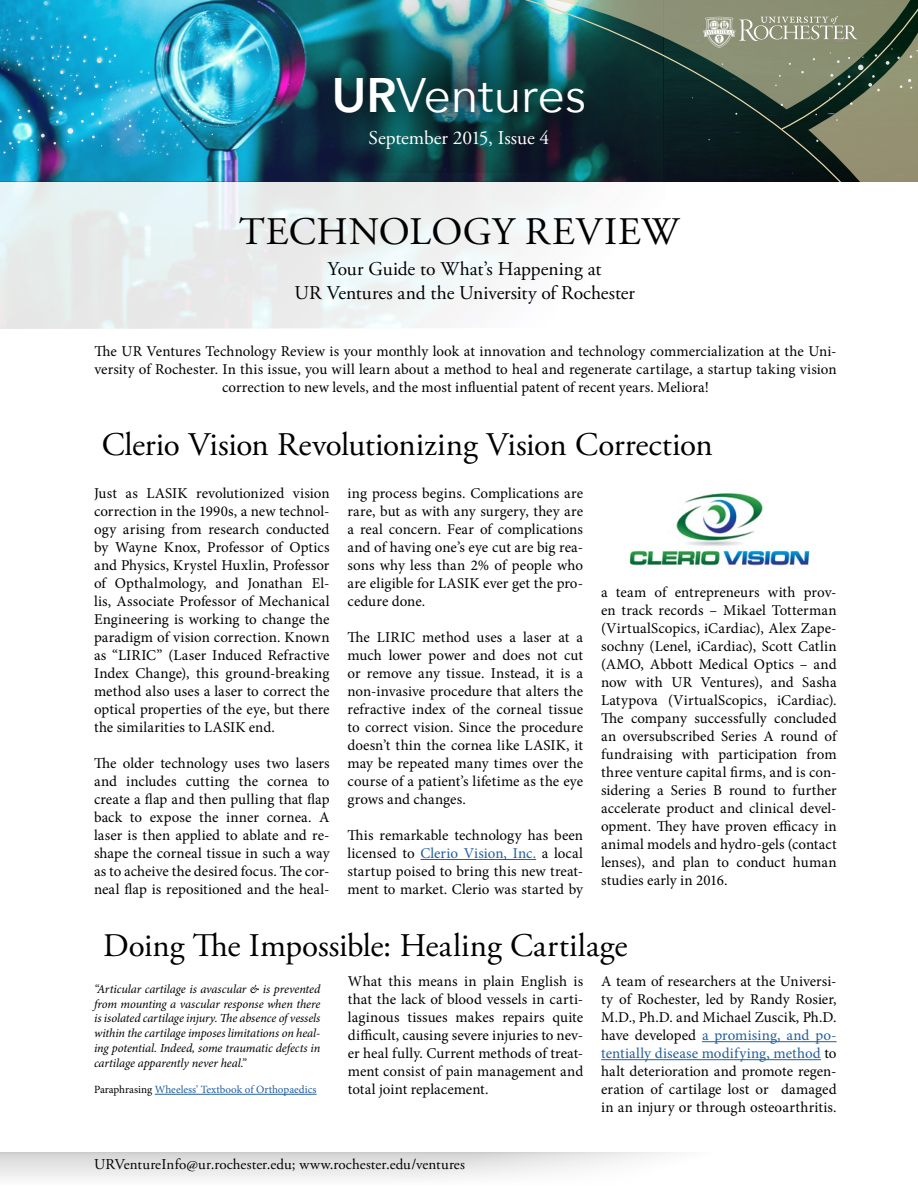
<style>
.page{position:relative;width:918px;height:1188px;background:#fff}
.page>*{position:absolute;margin:0;border:0;box-sizing:border-box;transform-origin:0 0}
.t1{font:48.3px "Avenir Next";letter-spacing:-.015em;color:#fff}
.t2{font:39px "Adobe Garamond Pro";letter-spacing:.015em;color:#000}
.t3{font:33px "Adobe Garamond Pro";color:#000}
.t4{font:19.5px/23.4px "Adobe Garamond Pro";letter-spacing:-.005em;color:#000;text-align:center}
.t5{font:19.5px "Adobe Garamond Pro";letter-spacing:-.005em;color:#fff}
.t6{font:15px/18px "Minion Pro";letter-spacing:.005em;color:#000;text-align:justify}
.t7{font:15px "Adobe Garamond Pro";letter-spacing:.005em;color:#000}
.t8{font:italic 12.3px/14.7px "Minion Pro";letter-spacing:-.005em;color:#000;text-align:justify}
.t9{font:11.1px "Minion Pro";color:#215e9e}
.s1{font-weight:600}
.s2{color:#215e9e}
.s3{color:#000}
</style>
<div class="page">
<svg style="left:533px;top:0;width:385px;height:307px"></svg>
<hr style="left:702px;top:1041px;width:135px;height:1px;background:#215e9e">
<hr style="left:601px;top:1059px;width:220px;height:1px;background:#215e9e">
<div style="left:827px;top:182px;width:91px;height:180px;background:#fff"></div>
<img style="left:256px;top:0;width:543px;height:172px">
<div style="left:172px;top:65px;width:130px;height:72px;background:#fff;opacity:.75"></div>
<img style="left:0;top:0;width:256px;height:198px">
<div style="left:305px;top:49px;width:310px;height:96px;background:#000;opacity:.82"></div>
<svg style="left:0;top:1152px;width:675px;height:27px"></svg>
<img style="left:629px;top:492px;width:181px;height:75px">
<hr style="left:155px;top:1094px;width:162px;height:1px;background:#215e9e">
<hr style="left:420px;top:859px;width:116px;height:1px;background:#215e9e">
<h1 class="t1" style="left:332px;top:55px;width:256px"><span class="s1">UR</span>Ventures</h1>
<h3 class="t5" style="left:369px;top:126px;width:182px">September 2015, Issue 4</h3>
<h2 class="t2" style="left:239px;top:208px;width:441px">TECHNOLOGY REVIEW</h2>
<h3 class="t4" style="left:294px;top:258px;width:342px">Your Guide to What’s Happening at<br>UR Ventures and the University of Rochester</h3>
<p class="t6" style="left:94px;top:342px;width:744px;text-align:center">The UR Ventures Technology Review is your monthly look at innovation and technology commercialization at the Uni&shy;versity of Rochester. In this issue, you will learn about a method to heal and regenerate cartilage, a startup taking vision correction to new levels, and the most influential patent of recent years. Meliora!</p>
<h3 class="t3" style="left:102px;top:425px;width:613px">Clerio Vision Revolutionizing Vision Correction</h3>
<p class="t6" style="left:94px;top:484px;width:237px">Just as LASIK revolutionized vision correction in the 1990s, a new technol&shy;ogy arising from research conducted by Wayne Knox, Professor of Optics and Physics, Krystel Huxlin, Professor of Opthalmology, and Jonathan El&shy;lis, Associate Professor of Mechanical Engineering is working to change the paradigm of vision correction. Known as “LIRIC” (Laser Induced Refractive Index Change), this ground-breaking method also uses a laser to correct the optical properties of the eye, but there the similarities to LASIK end.</p>
<p class="t6" style="left:94px;top:754px;width:237px">The older technology uses two lasers and includes cutting the cornea to create a flap and then pulling that flap back to expose the inner cornea. A laser is then applied to ablate and re&shy;shape the corneal tissue in such a way as to acheive the desired focus. The cor&shy;neal flap is repositioned and the heal-</p>
<p class="t6" style="left:348px;top:484px;width:237px">ing process begins. Complications are rare, but as with any surgery, they are a real concern. Fear of complications and of having one’s eye cut are big rea&shy;sons why less than 2% of people who are eligible for LASIK ever get the pro&shy;cedure done.</p>
<p class="t6" style="left:348px;top:628px;width:237px">The LIRIC method uses a laser at a much lower power and does not cut or remove any tissue. Instead, it is a non-invasive procedure that alters the refractive index of the corneal tissue to correct vision. Since the procedure doesn’t thin the cornea like LASIK, it may be repeated many times over the course of a patient’s lifetime as the eye grows and changes.</p>
<p class="t6" style="left:348px;top:826px;width:237px">This remarkable technology has been licensed to <span class="s2">Clerio Vision, Inc.</span> a local startup poised to bring this new treat&shy;ment to market. Clerio was started by</p>
<p class="t6" style="left:601px;top:583px;width:237px">a team of entrepreneurs with prov&shy;en track records – Mikael Totterman (VirtualScopics, iCardiac), Alex Zape&shy;sochny (Lenel, iCardiac), Scott Catlin (AMO, Abbott Medical Optics – and now with UR Ventures), and Sasha Latypova (VirtualScopics, iCardiac).<br>The company successfully concluded an oversubscribed Series A round of fundraising with participation from three venture capital firms, and is con&shy;sidering a Series B round to further accelerate product and clinical devel&shy;opment. They have proven efficacy in animal models and hydro-gels (contact lenses), and plan to conduct human studies early in 2016.</p>
<h3 class="t3" style="left:103px;top:926px;width:526px">Doing The Impossible: Healing Cartilage</h3>
<p class="t8" style="left:94px;top:981px;width:228px">“Articular cartilage is avascular &amp; is prevented from mounting a vascular response when there is isolated cartilage injury. The absence of vessels within the cartilage imposes limitations on heal&shy;ing potential. Indeed, some traumatic defects in cartilage apparently never heal.”</p>
<p class="t9" style="left:94px;top:1082px;width:224px"><span class="s3">Paraphrasing</span> Wheeless’ Textbook of Orthopaedics</p>
<p class="t6" style="left:348px;top:972px;width:237px">What this means in plain English is that the lack of blood vessels in carti&shy;laginous tissues makes repairs quite difficult, causing severe injuries to nev&shy;er heal fully. Current methods of treat&shy;ment consist of pain management and total joint replacement.</p>
<p class="t6" style="left:601px;top:972px;width:237px">A team of researchers at the Universi&shy;ty of Rochester, led by Randy Rosier, M.D., Ph.D. and Michael Zuscik, Ph.D. have developed <span class="s2">a promising, and po&shy;tentially disease modifying, method</span> to halt deterioration and promote regen&shy;eration of cartilage lost or damaged in an injury or through osteoarthritis.</p>
<p class="t7" style="left:94px;top:1155px;width:373px">URVentureInfo@ur.rochester.edu; www.rochester.edu/ventures</p>
</div>
